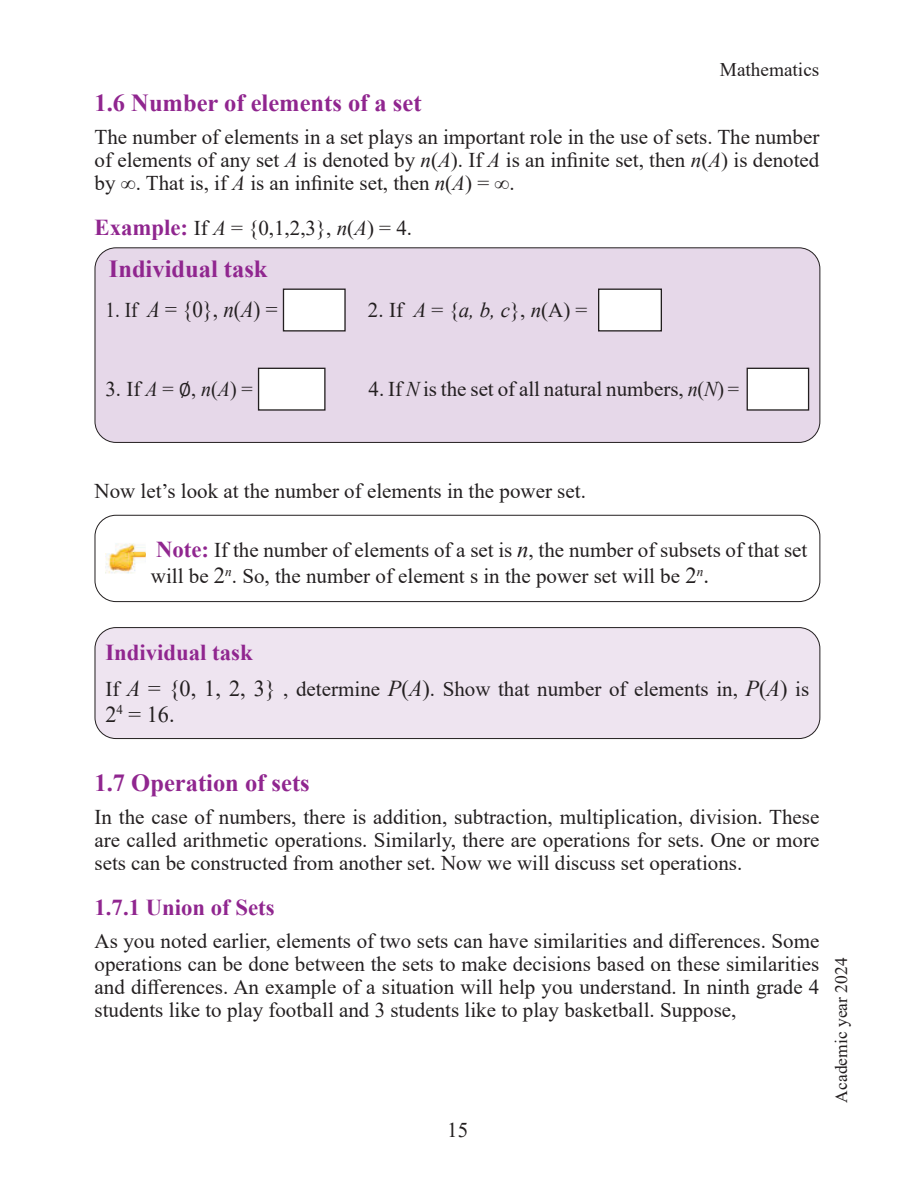
<style>
.page{position:relative;width:914px;height:1197px;background:#fff}
.page>*{position:absolute;margin:0;border:0;box-sizing:border-box;transform-origin:0 0}
.t1{font:700 24.5px "Times New Roman";color:#90268f}
.t2{font:700 22.75px "Times New Roman";color:#90268f}
.t3{font:22.75px "Times New Roman";color:#231f20;scale:.92 1}
.t4{font:22.75px "Times New Roman";color:#231f20}
.t5{font:21px/23.1px "Times New Roman";color:#231f20;text-align:justify}
.t6{font:19.25px "Times New Roman";color:#231f20}
.t7{font:17.5px "Times New Roman";color:#231f20}
.s1{font-style:italic}
.s2{font-weight:700;font-size:22.75px;color:#90268f}
.s3{font-size:21px}
.s4{font-family:"Cambria Math"}
.s5{font-style:italic;font-size:22.75px}
.s6{font-size:22.75px}
</style>
<div class="page">
<div style="left:95px;top:248px;width:724px;height:194px;background:#e6d8e9;border-radius:21px"></div>
<div style="left:283px;top:289px;width:62px;height:42px;background:#fff"></div>
<div style="left:283px;top:289px;width:62px;height:43px;border:1px solid #231f20"></div>
<div style="left:598px;top:289px;width:63px;height:42px;background:#fff"></div>
<div style="left:598px;top:289px;width:64px;height:43px;border:1px solid #231f20"></div>
<div style="left:258px;top:368px;width:67px;height:42px;background:#fff"></div>
<div style="left:258px;top:368px;width:67px;height:43px;border:1px solid #231f20"></div>
<div style="left:747px;top:368px;width:61px;height:42px;background:#fff"></div>
<div style="left:746px;top:368px;width:63px;height:43px;border:1px solid #231f20"></div>
<div style="left:94px;top:247px;width:726px;height:196px;border:1px solid #231f20;border-radius:21px"></div>
<img style="left:105px;top:543px;width:41px;height:31px">
<div style="left:94px;top:515px;width:726px;height:87px;border:1px solid #231f20;border-radius:21px"></div>
<div style="left:95px;top:628px;width:724px;height:111px;background:#eee4f0;border-radius:21px"></div>
<div style="left:94px;top:627px;width:726px;height:112px;border:1px solid #231f20;border-radius:21px"></div>
<p class="t6" style="left:719px;top:63px;width:101px">Mathematics</p>
<p class="t1" style="left:94px;top:95px;width:328px">1.6 Number of elements of a set</p>
<p class="t5" style="left:94px;top:125px;width:726px">The number of elements in a set plays an important role in the use of sets. The number of elements of any set <span class="s1">A</span> is denoted by <span class="s1">n</span>(<span class="s1">A</span>). If <span class="s1">A</span> is an infinite set, then <span class="s1">n</span>(<span class="s1">A</span>) is denoted by <span class="s1">∞</span>. That is, if <span class="s1">A</span> is an infinite set, then <span class="s1">n</span>(<span class="s1">A</span>) = <span class="s1">∞</span>.</p>
<p class="t5" style="left:94px;top:219px;width:319px"><span class="s2">Example:</span> If <span class="s1">A</span> = {0,1,2,3}, <span class="s1">n</span>(<span class="s1">A</span>) = 4.</p>
<p class="t1" style="left:109px;top:260px;width:160px">Individual task</p>
<p class="t3" style="left:105px;top:293px;width:189px"><span class="s3">1. If</span> <span class="s1">A</span> = {0}, <span class="s1">n</span>(<span class="s1">A</span>) =</p>
<p class="t5" style="left:368px;top:297px;width:221px">2. If <span class="s1">A</span> = {<span class="s1">a, b, c</span>}, <span class="s1">n</span>(A) =</p>
<p class="t5" style="left:105px;top:377px;width:149px">3. If <span class="s1">A</span> = <span class="s4">∅</span>, <span class="s1">n</span>(<span class="s1">A</span>) =</p>
<p class="t5" style="left:368px;top:377px;width:372px">4. If <span class="s1">N</span> is the set of all natural numbers, <span class="s1">n</span>(<span class="s1">N</span>) =</p>
<p class="t5" style="left:94px;top:478px;width:493px">Now let’s look at the number of elements in the power set.</p>
<p class="t5" style="left:151px;top:539px;width:658px;line-height:26.2px"><span class="s2">Note:</span> If the number of elements of a set is <span class="s5">n</span>, the number of subsets of that set will be <span class="s6">2</span><sup>n</sup>. So, the number of element s in the power set will be <span class="s6">2</span><sup>n</sup><span class="s6">.</span></p>
<p class="t2" style="left:105px;top:644px;width:149px">Individual task</p>
<p class="t5" style="left:105px;top:679px;width:705px">If <span class="s5">A</span> <span class="s6">= {0, 1, 2, 3}</span> , determine <span class="s5">P</span><span class="s6">(</span><span class="s5">A</span><span class="s6">)</span>. Show that number of elements in, <span class="s5">P</span><span class="s6">(</span><span class="s5">A</span><span class="s6">)</span> is</p>
<p class="t4" style="left:105px;top:698px;width:71px">2<sup>4</sup> = 16.</p>
<p class="t1" style="left:94px;top:774px;width:217px">1.7 Operation of sets</p>
<p class="t5" style="left:94px;top:805px;width:726px">In the case of numbers, there is addition, subtraction, multiplication, division. These are called arithmetic operations. Similarly, there are operations for sets. One or more sets can be constructed from another set. Now we will discuss set operations.</p>
<p class="t2" style="left:94px;top:899px;width:182px">1.7.1 Union of Sets</p>
<p class="t5" style="left:94px;top:929px;width:726px">As you noted earlier, elements of two sets can have similarities and differences. Some operations can be done between the sets to make decisions based on these similarities and differences. An example of a situation will help you understand. In ninth grade 4 students like to play football and 3 students like to play basketball. Suppose,</p>
<p class="t5" style="left:447px;top:1121px;width:22px">15</p>
<p class="t7" style="left:835px;top:1102px;width:146px;rotate:-90deg">Academic year 2024</p>
</div>
